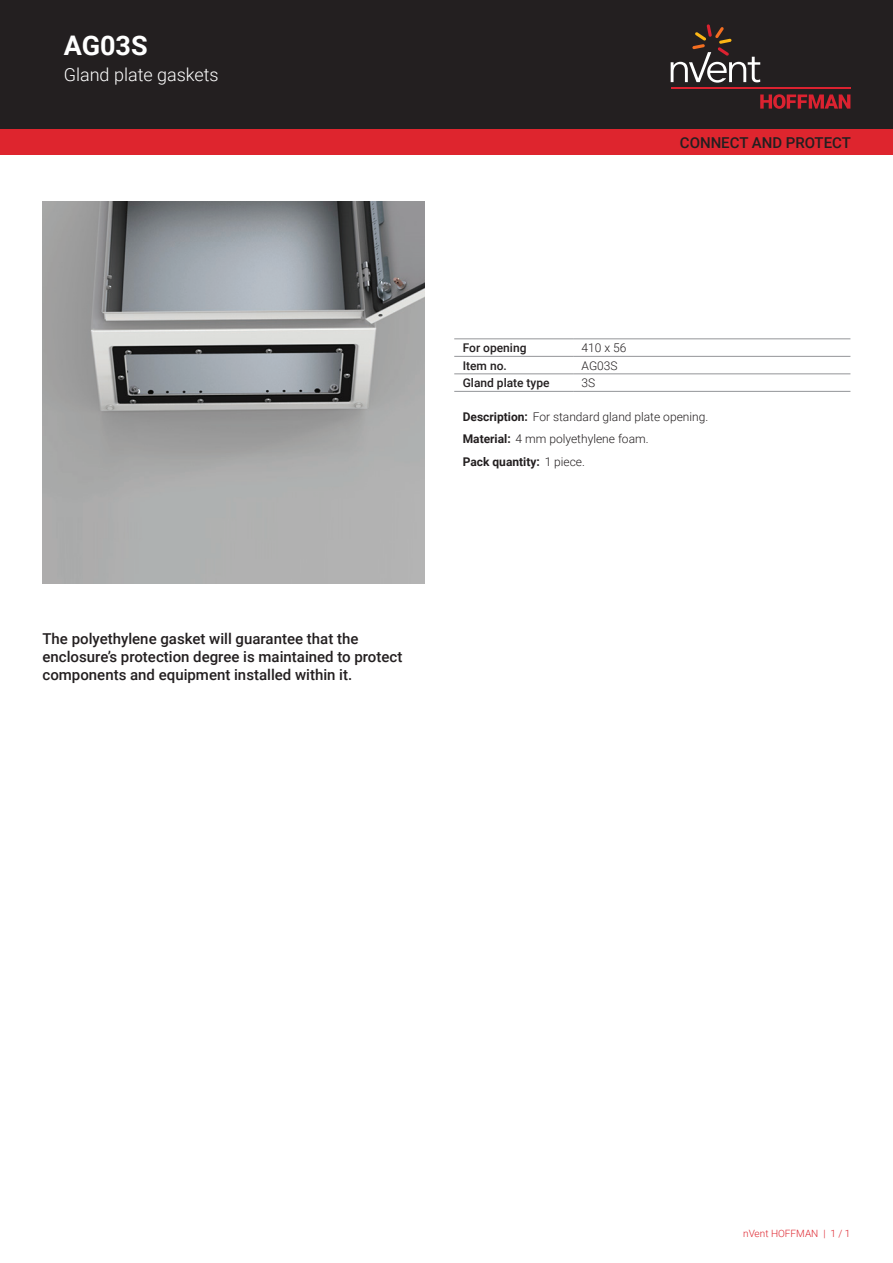
<style>
.page{position:relative;width:893px;height:1263px;background:#fff}
.page>*{position:absolute;margin:0;border:0;box-sizing:border-box;transform-origin:0 0}
.t1{font:700 27px "Roboto";color:#fff}
.t2{font:300 18px "Roboto";color:#fff}
.t3{font:500 15px/18px "Roboto";color:#231f20}
.t4{font:300 12px/23px "Roboto";color:#231f20}
.t5{font:500 12px "Roboto";color:#231f20}
.t6{font:300 10.05px "Roboto";color:#de252e}
.s1{font-weight:700}
</style>
<div class="page">
<div style="left:0;top:0;width:893px;height:129px;background:#231f20"></div>
<svg style="left:760px;top:94px;width:90px;height:15px"></svg>
<hr style="left:671px;top:88px;width:179px;height:1px;background:#db2230">
<svg style="left:671px;top:24px;width:89px;height:59px"></svg>
<div style="left:0;top:129px;width:893px;height:26px;background:#de252e"></div>
<hr style="left:454px;top:339px;width:119px;height:1px;background:#939598">
<hr style="left:454px;top:356px;width:119px;height:1px;background:#939598">
<hr style="left:573px;top:339px;width:277px;height:1px;background:#939598">
<hr style="left:573px;top:356px;width:277px;height:1px;background:#939598">
<hr style="left:454px;top:374px;width:119px;height:1px;background:#939598">
<hr style="left:454px;top:391px;width:119px;height:1px;background:#939598">
<hr style="left:573px;top:374px;width:277px;height:1px;background:#939598">
<hr style="left:573px;top:391px;width:277px;height:1px;background:#939598">
<img style="left:43px;top:202px;width:381px;height:382px">
<img style="left:154px;top:314px;width:158px;height:158px">
<h1 class="t1" style="left:64px;top:27px;width:85px">AG03S</h1>
<p class="t2" style="left:64px;top:62px;width:156px">Gland plate gaskets</p>
<p class="t3" style="left:680px;top:133px;width:173px">CONNECT AND PROTECT</p>
<p class="t5" style="left:463px;top:339px;width:65px">For opening</p>
<p class="t4" style="left:582px;top:336px;width:46px">410 x 56</p>
<p class="t5" style="left:463px;top:357px;width:46px">Item no.</p>
<p class="t4" style="left:582px;top:353px;width:38px">AG03S</p>
<p class="t5" style="left:463px;top:374px;width:88px">Gland plate type</p>
<p class="t4" style="left:582px;top:371px;width:15px">3S</p>
<p class="t4" style="left:463px;top:404px;width:247px"><span class="s1">Description:</span> For standard gland plate opening.<br><span class="s1">Material:</span> 4 mm polyethylene foam.<br><span class="s1">Pack quantity:</span> 1 piece.</p>
<p class="t3" style="left:43px;top:629px;width:361px">The polyethylene gasket will guarantee that the enclosure’s protection degree is maintained to protect components and equipment installed within it.</p>
<p class="t6" style="left:743px;top:1226px;width:109px">nVent HOFFMAN | 1 / 1</p>
</div>
